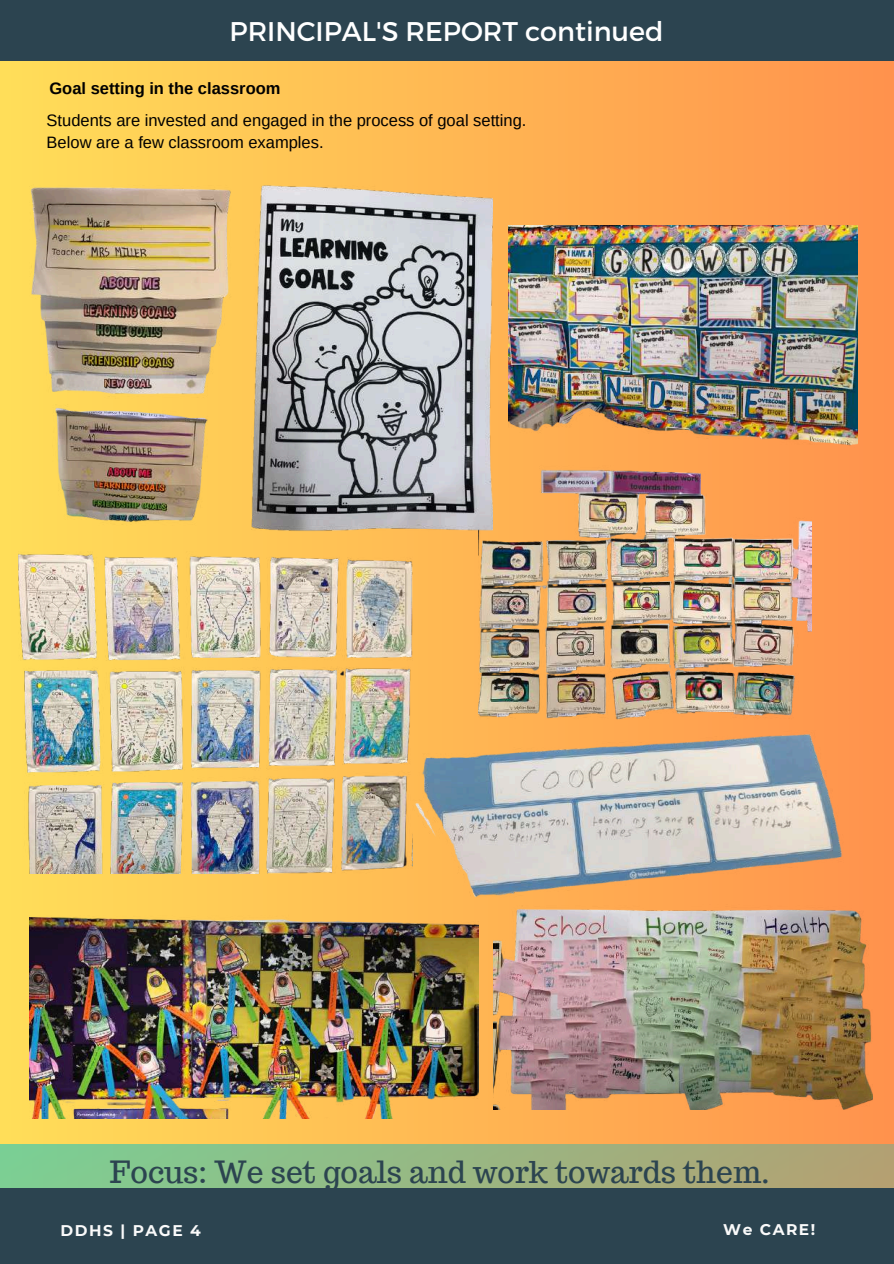
<style>
.page{position:relative;width:894px;height:1264px;background:#fff}
.page>*{position:absolute;margin:0;border:0;box-sizing:border-box;transform-origin:0 0}
.t1{font:30px "Trocchi";color:#2c4450}
.t2{font:27px "Montserrat";color:#fff}
.t3{font:16.5px/22.5px "Arimo";color:#000}
.t4{font:700 16.5px "Arimo";color:#000}
.t5{font:700 15.45px "Montserrat";letter-spacing:.1em;color:#fafafa}
</style>
<div class="page">
<div style="left:0;top:0;width:893px;height:1263px;background:linear-gradient(to right,#fbdc59,#fd914d)"></div>
<div style="left:0;top:0;width:893px;height:60px;background:#2c4450"></div>
<div style="left:0;top:1144px;width:893px;height:119px;background:linear-gradient(to right,#7bcf94,#b4a072)"></div>
<div style="left:0;top:1188px;width:893px;height:75px;background:#2c4450"></div>
<img style="left:29px;top:894px;width:449px;height:224px">
<img style="left:18px;top:161px;width:233px;height:368px;border-radius:10px">
<img style="left:412px;top:720px;width:431px;height:178px">
<img style="left:494px;top:904px;width:378px;height:205px">
<img style="left:478px;top:459px;width:333px;height:260px">
<img style="left:18px;top:552px;width:394px;height:321px">
<img style="left:508px;top:225px;width:348px;height:222px">
<img style="left:251px;top:183px;width:241px;height:370px">
<h2 class="t2" style="left:229px;top:14px;width:435px">PRINCIPAL'S REPORT continued</h2>
<p class="t4" style="left:49px;top:79px;width:232px">Goal setting in the classroom</p>
<p class="t3" style="left:47px;top:109px;width:481px">Students are invested and engaged in the process of goal setting.<br>Below are a few classroom examples.</p>
<h1 class="t1" style="left:110px;top:1152px;width:661px">Focus: We set goals and work towards them.</h1>
<p class="t5" style="left:60px;top:1220px;width:142px">DDHS | PAGE 4</p>
<p class="t5" style="left:723px;top:1219px;width:93px">We CARE!</p>
</div>
